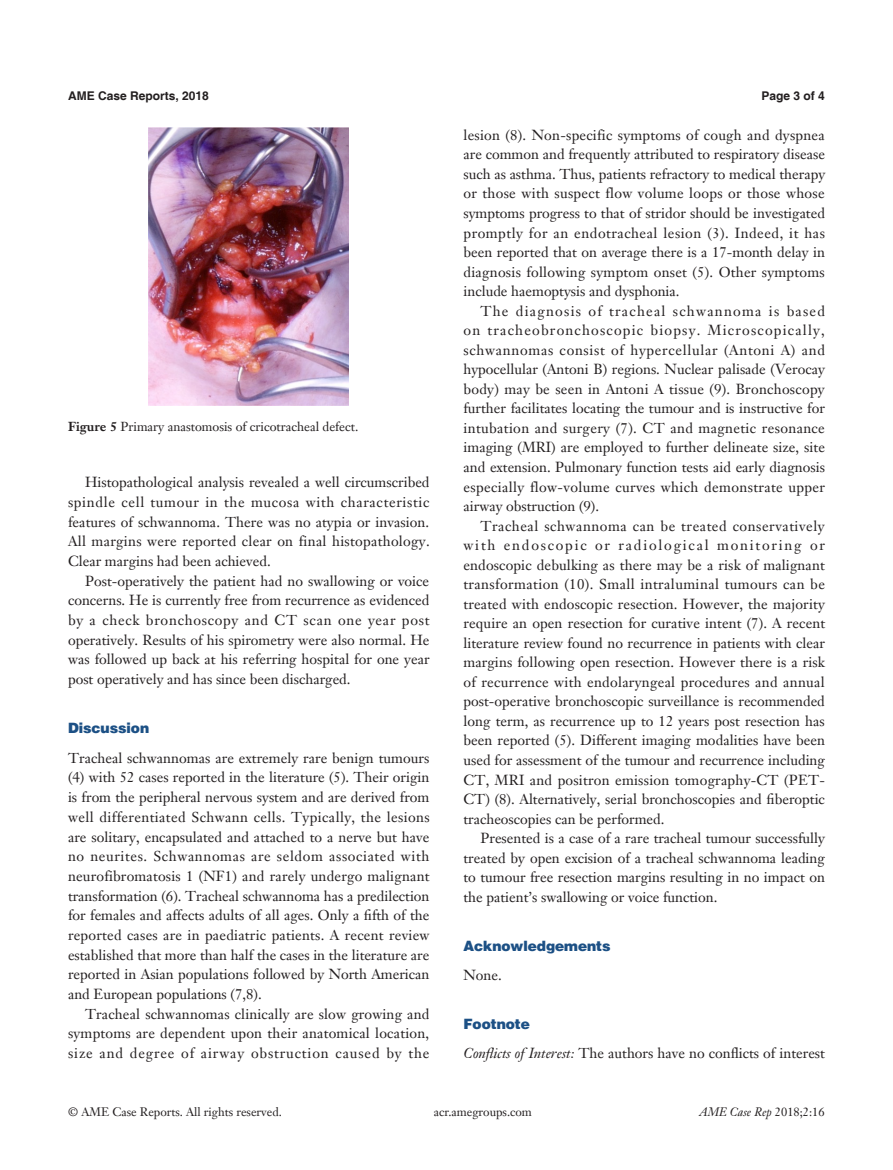
<style>
.page{position:relative;width:893px;height:1170px;background:#fff}
.page>*{position:absolute;margin:0;border:0;box-sizing:border-box;transform-origin:0 0}
.t1{font:14.25px/19.5px "Janson Text LT";color:#231f20;text-align:justify}
.t2{font:900 14.25px "Helvetica";color:#1c5085}
.t3{font:12.75px "Janson Text LT";color:#231f20}
.t4{font:12px "Janson Text LT";color:#231f20}
.t5{font:700 12px "Helvetica";color:#231f20}
.t6{font:italic 12px "Janson Text LT";color:#231f20}
.s1{font-weight:700}
.s2{font-style:italic}
.s3{font-style:normal}
</style>
<div class="page">
<img style="left:149px;top:128px;width:200px;height:278px">
<p class="t5" style="left:68px;top:88px;width:142px">AME Case Reports, 2018</p>
<p class="t5" style="left:762px;top:88px;width:65px">Page 3 of 4</p>
<p class="t3" style="left:68px;top:418px;width:292px"><span class="s1">Figure 5</span> Primary anastomosis of cricotracheal defect.</p>
<p class="t1" style="left:68px;top:472px;width:363px;text-indent:17px">Histopathological analysis revealed a well circumscribed spindle cell tumour in the mucosa with characteristic features of schwannoma. There was no atypia or invasion.<br>All margins were reported clear on final histopathology.<br>Clear margins had been achieved.</p>
<p class="t1" style="left:68px;top:570px;width:363px;text-indent:17px">Post-operatively the patient had no swallowing or voice concerns. He is currently free from recurrence as evidenced by a check bronchoscopy and CT scan one year post operatively. Results of his spirometry were also normal. He was followed up back at his referring hospital for one year post operatively and has since been discharged.</p>
<p class="t2" style="left:68px;top:719px;width:83px">Discussion</p>
<p class="t1" style="left:68px;top:747px;width:363px">Tracheal schwannomas are extremely rare benign tumours (4) with 52 cases reported in the literature (5). Their origin is from the peripheral nervous system and are derived from well differentiated Schwann cells. Typically, the lesions are solitary, encapsulated and attached to a nerve but have no neurites. Schwannomas are seldom associated with neurofibromatosis 1 (NF1) and rarely undergo malignant transformation (6). Tracheal schwannoma has a predilection for females and affects adults of all ages. Only a fifth of the reported cases are in paediatric patients. A recent review established that more than half the cases in the literature are reported in Asian populations followed by North American and European populations (7,8).</p>
<p class="t1" style="left:68px;top:1003px;width:363px;text-indent:17px">Tracheal schwannomas clinically are slow growing and symptoms are dependent upon their anatomical location, size and degree of airway obstruction caused by the</p>
<p class="t1" style="left:463px;top:125px;width:363px">lesion (8). Non-specific symptoms of cough and dyspnea are common and frequently attributed to respiratory disease such as asthma. Thus, patients refractory to medical therapy or those with suspect flow volume loops or those whose symptoms progress to that of stridor should be investigated promptly for an endotracheal lesion (3). Indeed, it has been reported that on average there is a 17-month delay in diagnosis following symptom onset (5). Other symptoms include haemoptysis and dysphonia.</p>
<p class="t1" style="left:463px;top:301px;width:363px;text-indent:17px">The diagnosis of tracheal schwannoma is based on tracheobronchoscopic biopsy. Microscopically, schwannomas consist of hypercellular (Antoni A) and hypocellular (Antoni B) regions. Nuclear palisade (Verocay body) may be seen in Antoni A tissue (9). Bronchoscopy further facilitates locating the tumour and is instructive for intubation and surgery (7). CT and magnetic resonance imaging (MRI) are employed to further delineate size, site and extension. Pulmonary function tests aid early diagnosis especially flow-volume curves which demonstrate upper airway obstruction (9).</p>
<p class="t1" style="left:463px;top:515px;width:363px;text-indent:17px">Tracheal schwannoma can be treated conservatively with endoscopic or radiological monitoring or endoscopic debulking as there may be a risk of malignant transformation (10). Small intraluminal tumours can be treated with endoscopic resection. However, the majority require an open resection for curative intent (7). A recent literature review found no recurrence in patients with clear margins following open resection. However there is a risk of recurrence with endolaryngeal procedures and annual post-operative bronchoscopic surveillance is recommended long term, as recurrence up to 12 years post resection has been reported (5). Different imaging modalities have been used for assessment of the tumour and recurrence including CT, MRI and positron emission tomography-CT (PET-CT) (8). Alternatively, serial bronchoscopies and fiberoptic tracheoscopies can be performed.</p>
<p class="t1" style="left:463px;top:828px;width:363px;text-indent:17px">Presented is a case of a rare tracheal tumour successfully treated by open excision of a tracheal schwannoma leading to tumour free resection margins resulting in no impact on the patient’s swallowing or voice function.</p>
<p class="t2" style="left:463px;top:936px;width:149px">Acknowledgements</p>
<p class="t1" style="left:463px;top:965px;width:40px">None.</p>
<p class="t2" style="left:463px;top:1014px;width:68px">Footnote</p>
<p class="t1" style="left:463px;top:1043px;width:363px"><span class="s2">Conflicts of Interest:</span> The authors have no conflicts of interest</p>
<p class="t4" style="left:68px;top:1104px;width:215px">© AME Case Reports. All rights reserved.</p>
<p class="t4" style="left:434px;top:1104px;width:100px">acr.amegroups.com</p>
<p class="t6" style="left:700px;top:1104px;width:127px">AME Case Rep <span class="s3">2018;2:16</span></p>
</div>
